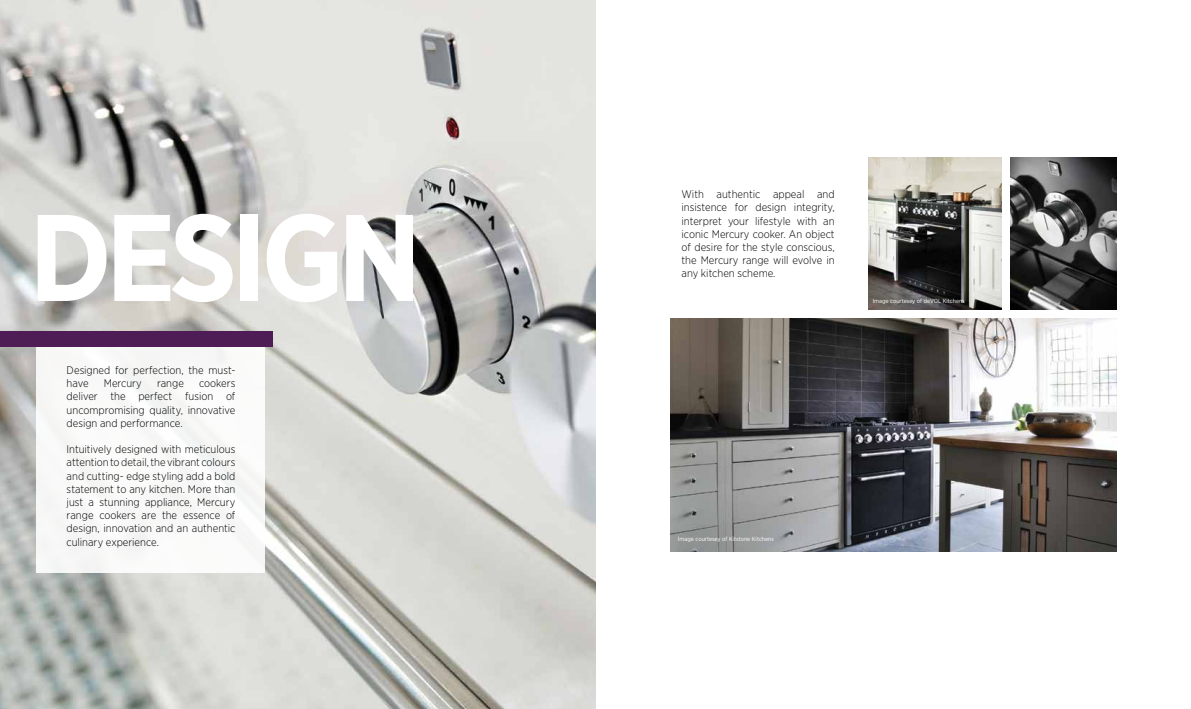
<style>
.page{position:relative;width:1191px;height:709px;background:#fff}
.page>*{position:absolute;margin:0;border:0;box-sizing:border-box;transform-origin:0 0}
.t1{font:700 122.9px "Gotham Narrow";letter-spacing:-.05em;color:#fff}
.t2{font:300 11px/13.2px "Gotham Narrow";color:#000;text-align:justify}
.t3{font:6px "Gotham Narrow";color:#fff}
</style>
<div class="page">
<img style="left:670px;top:318px;width:446px;height:233px">
<img style="left:1010px;top:157px;width:106px;height:152px">
<img style="left:868px;top:157px;width:133px;height:152px">
<img style="left:0;top:0;width:595px;height:709px">
<div style="left:36px;top:332px;width:228px;height:241px;background:#f8f9f8"></div>
<div style="left:0;top:331px;width:273px;height:15px;background:#4f1d55"></div>
<h1 class="t1" style="left:29px;top:179px;width:394px">DESIGN</h1>
<p class="t2" style="left:67px;top:363px;width:170px">Designed for perfection, the must&shy;have</p>
<p class="t2" style="left:67px;top:376px;width:170px;text-indent:132px">cookers deliver the perfect fusion of uncompromising quality, innovative design and performance.</p>
<p class="t2" style="left:67px;top:442px;width:170px">Intuitively designed with meticulous attention to detail, the vibrant colours and cutting- edge styling add a bold statement to any kitchen. More than just a stunning appliance, Mercury range cookers are the essence of design, innovation and an authentic culinary experience.</p>
<p class="t2" style="left:104px;top:376px;width:40px">Mercury</p>
<p class="t2" style="left:157px;top:376px;width:28px">range</p>
<p class="t2" style="left:681px;top:187px;width:155px">With authentic appeal and insistence for design integrity, interpret your lifestyle with an iconic Mercury cooker. An object of desire for the style conscious, the Mercury range will evolve in</p>
<p class="t2" style="left:681px;top:266px;width:95px">any kitchen scheme.</p>
<p class="t3" style="left:872px;top:297px;width:94px">Image courtesey of deVOL Kitchens</p>
<p class="t3" style="left:678px;top:535px;width:97px">Image courtesey of Kitstone Kitchens</p>
</div>
